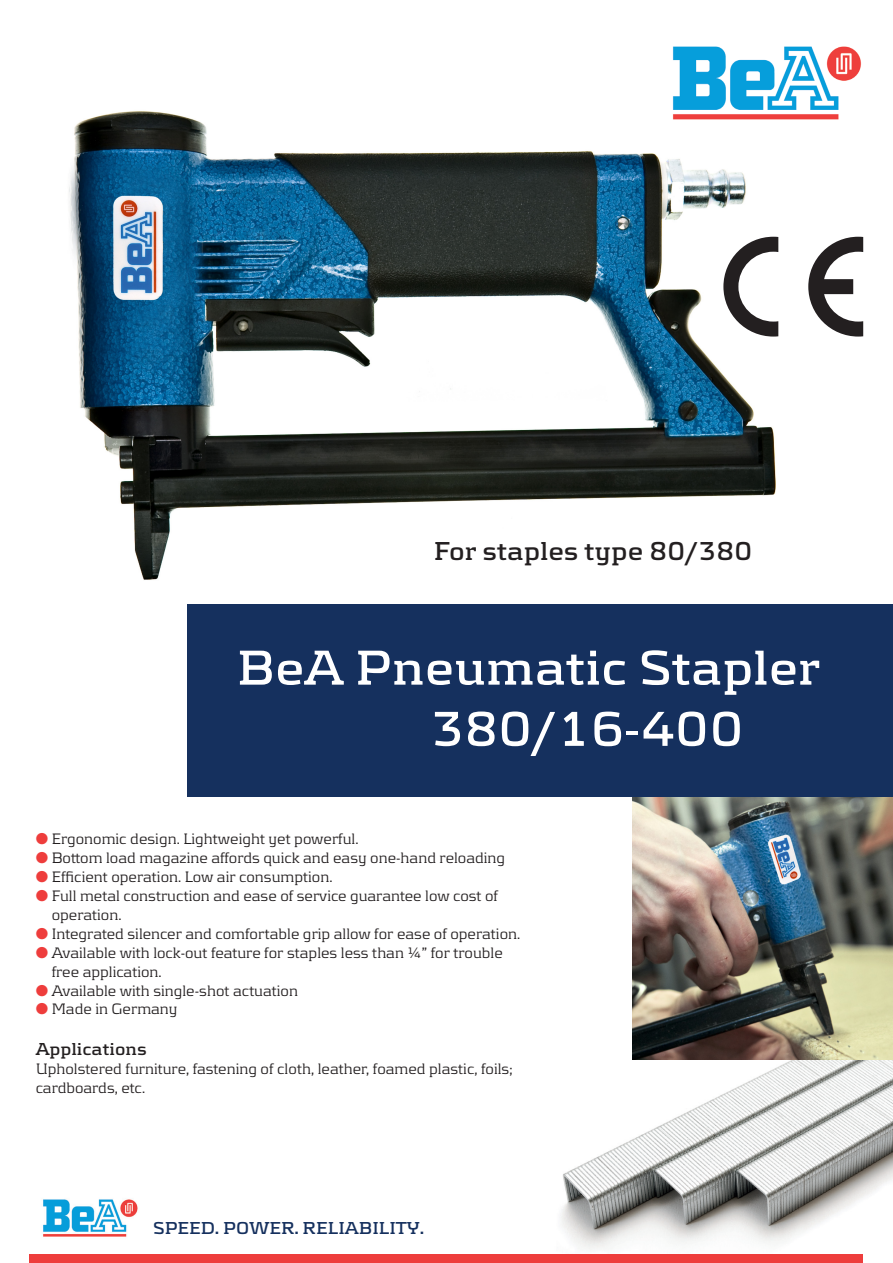
<style>
.page{position:relative;width:893px;height:1263px;background:#fff}
.page>*{position:absolute;margin:0;border:0;box-sizing:border-box;transform-origin:0 0}
.t1{font:700 51px "Be A";color:#fff}
.Bodycopy{font:700 27px "Be A";color:#231f20}
.t2{font:700 18px "Be A";color:#15305e}
.Bodycopy-2{font:700 18px "Be A";color:#231f20}
.Bodycopy-3{font:15.75px/18.9px "Be A";color:#231f20}
.s1{color:#ee3d3c}
</style>
<div class="page">
<img style="left:561px;top:1059px;width:332px;height:191px">
<img style="left:632px;top:796px;width:261px;height:263px">
<img style="left:69px;top:111px;width:709px;height:469px">
<div style="left:30px;top:1254px;width:833px;height:9px;background:#ee3d3c"></div>
<img style="left:657px;top:46px;width:205px;height:87px">
<img style="left:43px;top:1199px;width:95px;height:38px">
<div style="left:187px;top:604px;width:706px;height:192px;background:#15305e"></div>
<svg style="left:723px;top:237px;width:140px;height:100px"></svg>
<p class="Bodycopy" style="left:434px;top:535px;width:320px">For staples type 80/380</p>
<p class="t1" style="left:237px;top:638px;width:585px">BeA Pneumatic Stapler</p>
<p class="t1" style="left:430px;top:699px;width:315px">380/16-400</p>
<p class="Bodycopy-3" style="left:36px;top:829px;width:324px"><span class="s1">●</span> Ergonomic design. Lightweight yet powerful.</p>
<p class="Bodycopy-3" style="left:36px;top:848px;width:471px"><span class="s1">●</span> Bottom load magazine affords quick and easy one-hand reloading</p>
<p class="Bodycopy-3" style="left:36px;top:867px;width:298px"><span class="s1">●</span> Efficient operation. Low air consumption.</p>
<p class="Bodycopy-3" style="left:52px;top:886px;width:448px;text-indent:-16px"><span class="s1">●</span> Full metal construction and ease of service guarantee low cost of operation.</p>
<p class="Bodycopy-3" style="left:36px;top:924px;width:486px"><span class="s1">●</span> Integrated silencer and comfortable grip allow for ease of operation.</p>
<p class="Bodycopy-3" style="left:52px;top:943px;width:453px;text-indent:-16px"><span class="s1">●</span> Available with lock-out feature for staples less than ¼” for trouble free application.</p>
<p class="Bodycopy-3" style="left:36px;top:980px;width:264px"><span class="s1">●</span> Available with single-shot actuation</p>
<p class="Bodycopy-3" style="left:36px;top:999px;width:143px"><span class="s1">●</span> Made in Germany</p>
<p class="Bodycopy-2" style="left:36px;top:1038px;width:113px">Applications</p>
<p class="Bodycopy-3" style="left:36px;top:1059px;width:478px">Upholstered furniture, fastening of cloth, leather, foamed plastic, foils; cardboards, etc.</p>
<p class="t2" style="left:153px;top:1217px;width:272px">SPEED. POWER. RELIABILITY.</p>
</div>
